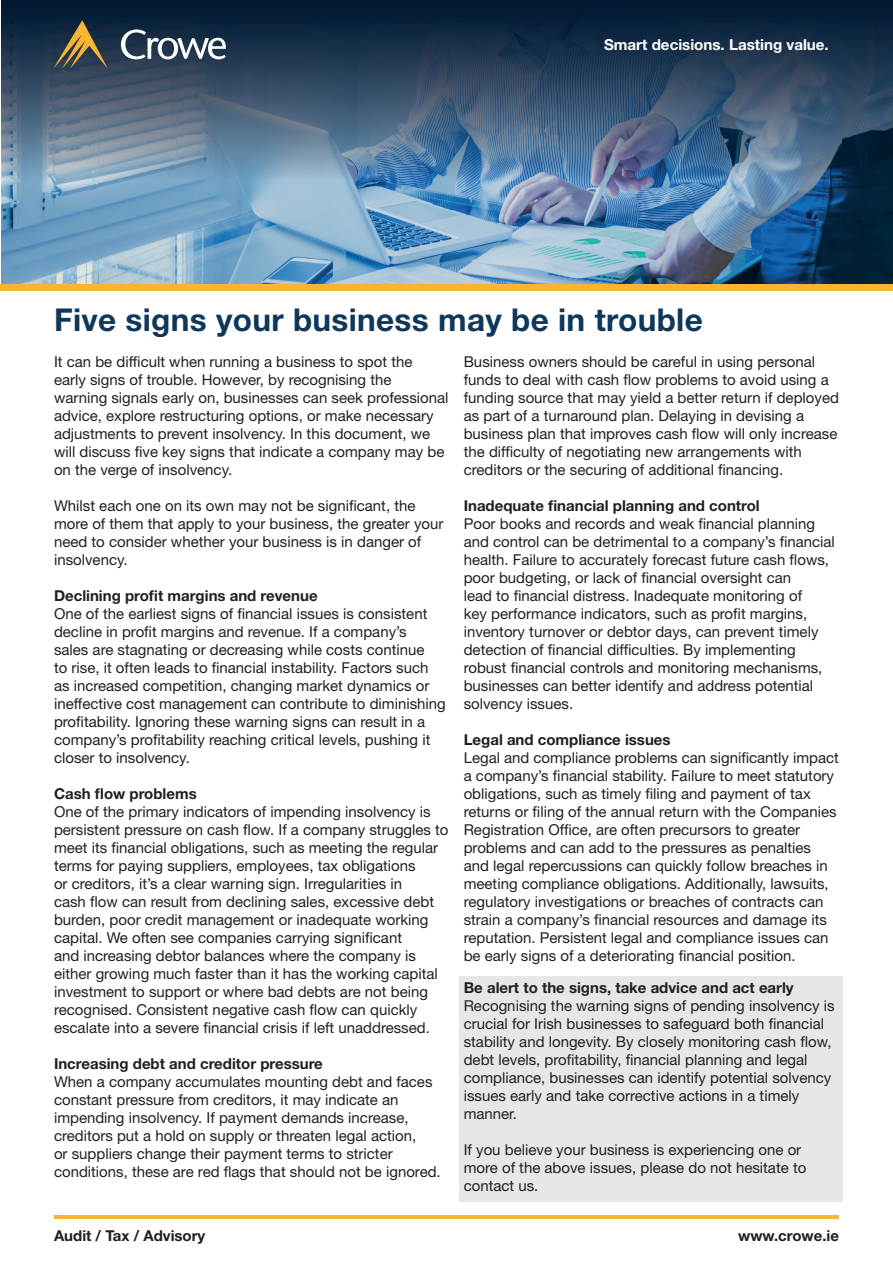
<style>
.page{position:relative;width:893px;height:1263px;background:#fff}
.page>*{position:absolute;margin:0;border:0;box-sizing:border-box;transform-origin:0 0}
.t1{font:700 31.5px "Helvetica Neue LT Std";letter-spacing:.01em;color:#0f3759}
.t2{font:700 15.15px "Helvetica Neue LT Std";color:#fff}
.t3{font:15px/18px "Helvetica Neue LT Std";color:#231f20}
.t4{font:700 15px "Helvetica Neue LT Std";color:#231f20}
</style>
<div class="page">
<div style="left:459px;top:976px;width:384px;height:225px;background:#e6e7e9"></div>
<img style="left:1px;top:181px;width:892px;height:103px">
<img style="left:1px;top:0;width:892px;height:181px">
<div style="left:0;top:284px;width:893px;height:6px;background:#f9b434"></div>
<svg style="left:54px;top:20px;width:53px;height:48px;background:#525142"></svg>
<svg style="left:120px;top:29px;width:106px;height:32px"></svg>
<hr style="left:54px;top:1215px;width:785px;height:3px;background:#f9b434">
<p class="t2" style="left:604px;top:35px;width:226px">Smart decisions. Lasting value.</p>
<p class="t1" style="left:54px;top:300px;width:650px">Five signs your business may be in trouble</p>
<p class="t3" style="left:54px;top:352px;width:396px">It can be difficult when running a business to spot the<br>early signs of trouble. However, by recognising the warning signals early on, businesses can seek professional advice, explore restructuring options, or make necessary adjustments to prevent insolvency. In this document, we will discuss five key signs that indicate a company may be on the verge of insolvency.</p>
<p class="t3" style="left:54px;top:496px;width:391px">Whilst each one on its own may not be significant, the more of them that apply to your business, the greater your need to consider whether your business is in danger of insolvency.</p>
<p class="t4" style="left:54px;top:586px;width:265px">Declining profit margins and revenue</p>
<p class="t3" style="left:54px;top:604px;width:393px">One of the earliest signs of financial issues is consistent decline in profit margins and revenue. If a company’s<br>sales are stagnating or decreasing while costs continue<br>to rise, it often leads to financial instability. Factors such as increased competition, changing market dynamics or ineffective cost management can contribute to diminishing profitability. Ignoring these warning signs can result in a company’s profitability reaching critical levels, pushing it closer to insolvency.</p>
<p class="t4" style="left:54px;top:784px;width:144px">Cash flow problems</p>
<p class="t3" style="left:54px;top:802px;width:396px">One of the primary indicators of impending insolvency is persistent pressure on cash flow. If a company struggles to meet its financial obligations, such as meeting the regular terms for paying suppliers, employees, tax obligations<br>or creditors, it’s a clear warning sign. Irregularities in<br>cash flow can result from declining sales, excessive debt burden, poor credit management or inadequate working capital. We often see companies carrying significant<br>and increasing debtor balances where the company is either growing much faster than it has the working capital investment to support or where bad debts are not being recognised. Consistent negative cash flow can quickly escalate into a severe financial crisis if left unaddressed.</p>
<p class="t4" style="left:54px;top:1054px;width:270px">Increasing debt and creditor pressure</p>
<p class="t3" style="left:54px;top:1072px;width:388px">When a company accumulates mounting debt and faces constant pressure from creditors, it may indicate an impending insolvency. If payment demands increase, creditors put a hold on supply or threaten legal action,<br>or suppliers change their payment terms to stricter conditions, these are red flags that should not be ignored.</p>
<p class="t3" style="left:464px;top:352px;width:377px">Business owners should be careful in using personal funds to deal with cash flow problems to avoid using a funding source that may yield a better return if deployed as part of a turnaround plan. Delaying in devising a business plan that improves cash flow will only increase the difficulty of negotiating new arrangements with creditors or the securing of additional financing.</p>
<p class="t4" style="left:464px;top:496px;width:298px">Inadequate financial planning and control</p>
<p class="t3" style="left:464px;top:514px;width:373px">Poor books and records and weak financial planning and control can be detrimental to a company’s financial health. Failure to accurately forecast future cash flows, poor budgeting, or lack of financial oversight can<br>lead to financial distress. Inadequate monitoring of<br>key performance indicators, such as profit margins, inventory turnover or debtor days, can prevent timely detection of financial difficulties. By implementing robust financial controls and monitoring mechanisms, businesses can better identify and address potential solvency issues.</p>
<p class="t4" style="left:464px;top:730px;width:208px">Legal and compliance issues</p>
<p class="t3" style="left:464px;top:748px;width:377px">Legal and compliance problems can significantly impact a company’s financial stability. Failure to meet statutory obligations, such as timely filing and payment of tax returns or filing of the annual return with the Companies Registration Office, are often precursors to greater problems and can add to the pressures as penalties and legal repercussions can quickly follow breaches in meeting compliance obligations. Additionally, lawsuits, regulatory investigations or breaches of contracts can strain a company’s financial resources and damage its reputation. Persistent legal and compliance issues can be early signs of a deteriorating financial position.</p>
<p class="t4" style="left:464px;top:978px;width:331px">Be alert to the signs, take advice and act early</p>
<p class="t3" style="left:464px;top:996px;width:372px">Recognising the warning signs of pending insolvency is crucial for Irish businesses to safeguard both financial stability and longevity. By closely monitoring cash flow, debt levels, profitability, financial planning and legal compliance, businesses can identify potential solvency issues early and take corrective actions in a timely manner.</p>
<p class="t3" style="left:464px;top:1140px;width:344px">If you believe your business is experiencing one or more of the above issues, please do not hesitate to contact us.</p>
<p class="t4" style="left:54px;top:1226px;width:153px">Audit / Tax / Advisory</p>
<p class="t4" style="left:738px;top:1226px;width:102px">www.crowe.ie</p>
</div>
